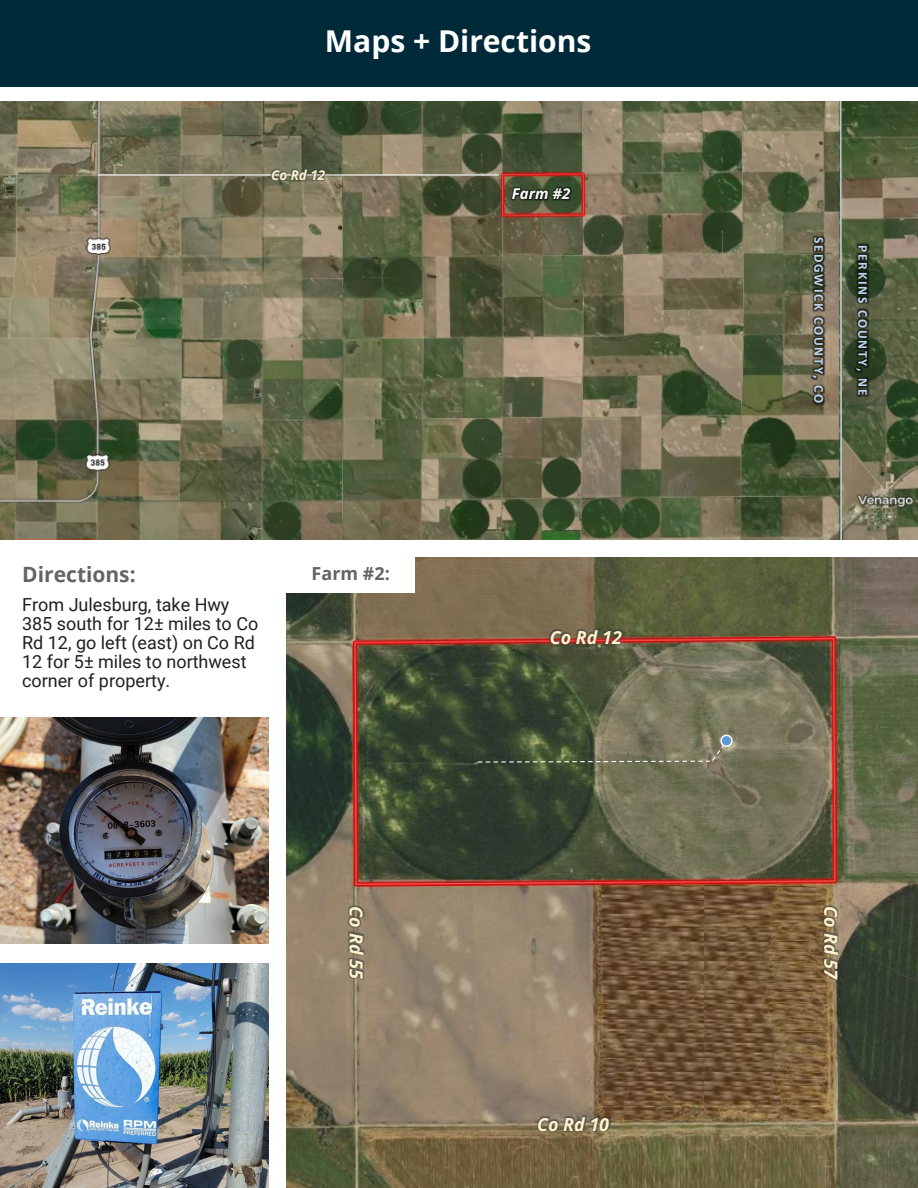
<style>
.page{position:relative;width:918px;height:1188px;background:#fff}
.page>*{position:absolute;margin:0;border:0;box-sizing:border-box;transform-origin:0 0}
.t1{font:700 30px "Open Sans";color:#fff}
.t2{font:700 21px "Open Sans";color:#636466}
.t3{font:18px/18.9px "Roboto";color:#231f20}
.t4{font:italic 700 18px "Open Sans";color:#fff3cc}
.t5{font:700 18px "Open Sans";color:#636466}
.t6{font:italic 700 15px "Open Sans";color:#fff}
.t7{font:700 13.5px "Calibri";letter-spacing:.135em;color:#bed7ef}
.t8{font:italic 700 13.5px "Open Sans";color:#fff3cc}
</style>
<div class="page">
<div style="left:0;top:1px;width:918px;height:86px;background:#002a3a"></div>
<img style="left:0;top:963px;width:268px;height:225px">
<img style="left:0;top:101px;width:918px;height:438px">
<img style="left:843px;top:233px;width:36px;height:153px">
<img style="left:843px;top:386px;width:36px;height:34px">
<img style="left:499px;top:176px;width:59px;height:41px">
<img style="left:558px;top:176px;width:35px;height:41px">
<img style="left:917px;top:995px;width:1px;height:193px">
<img style="left:286px;top:558px;width:631px;height:630px">
<div style="left:286px;top:556px;width:129px;height:36px;background:#fff"></div>
<img style="left:804px;top:891px;width:49px;height:72px">
<img style="left:804px;top:963px;width:49px;height:42px">
<img style="left:329px;top:891px;width:49px;height:72px">
<img style="left:329px;top:963px;width:49px;height:42px">
<img style="left:535px;top:616px;width:72px;height:48px">
<img style="left:607px;top:616px;width:42px;height:48px">
<img style="left:522px;top:1102px;width:72px;height:49px">
<img style="left:594px;top:1102px;width:42px;height:49px">
<div style="left:721px;top:735px;width:11px;height:11px;background:#5b9bd5;border-radius:50%"></div>
<div style="left:720px;top:735px;width:13px;height:12px;border:2px solid #fff;border-radius:50%"></div>
<svg style="left:477px;top:744px;width:248px;height:19px"></svg>
<img style="left:0;top:717px;width:268px;height:227px">
<img style="left:799px;top:225px;width:36px;height:169px">
<img style="left:799px;top:394px;width:36px;height:33px">
<hr style="left:98px;top:174px;width:401px;height:2px;background:#fff">
<img style="left:260px;top:159px;width:54px;height:36px">
<img style="left:314px;top:159px;width:32px;height:36px">
<h1 class="t1" style="left:325px;top:20px;width:268px">Maps + Directions</h1>
<p class="t8" style="left:271px;top:166px;width:56px">Co Rd 12</p>
<p class="t6" style="left:512px;top:183px;width:60px">Farm #2</p>
<p class="t2" style="left:22px;top:559px;width:115px">Directions:</p>
<p class="t3" style="left:22px;top:595px;width:238px">From Julesburg, take Hwy<br>385 south for 12± miles to Co<br>Rd 12, go left (east) on Co Rd<br>12 for 5± miles to northwest corner of property.</p>
<p class="t5" style="left:312px;top:560px;width:80px">Farm #2:</p>
<p class="t4" style="left:550px;top:625px;width:74px">Co Rd 12</p>
<p class="t7" style="left:829px;top:237px;width:168px;rotate:90deg">SEDGWICK COUNTY, CO</p>
<p class="t7" style="left:873px;top:245px;width:152px;rotate:90deg">PERKINS COUNTY, NE</p>
<p class="t4" style="left:369px;top:906px;width:74px;rotate:90deg">Co Rd 55</p>
<p class="t4" style="left:844px;top:906px;width:74px;rotate:90deg">Co Rd 57</p>
<p class="t4" style="left:537px;top:1112px;width:74px">Co Rd 10</p>
</div>
